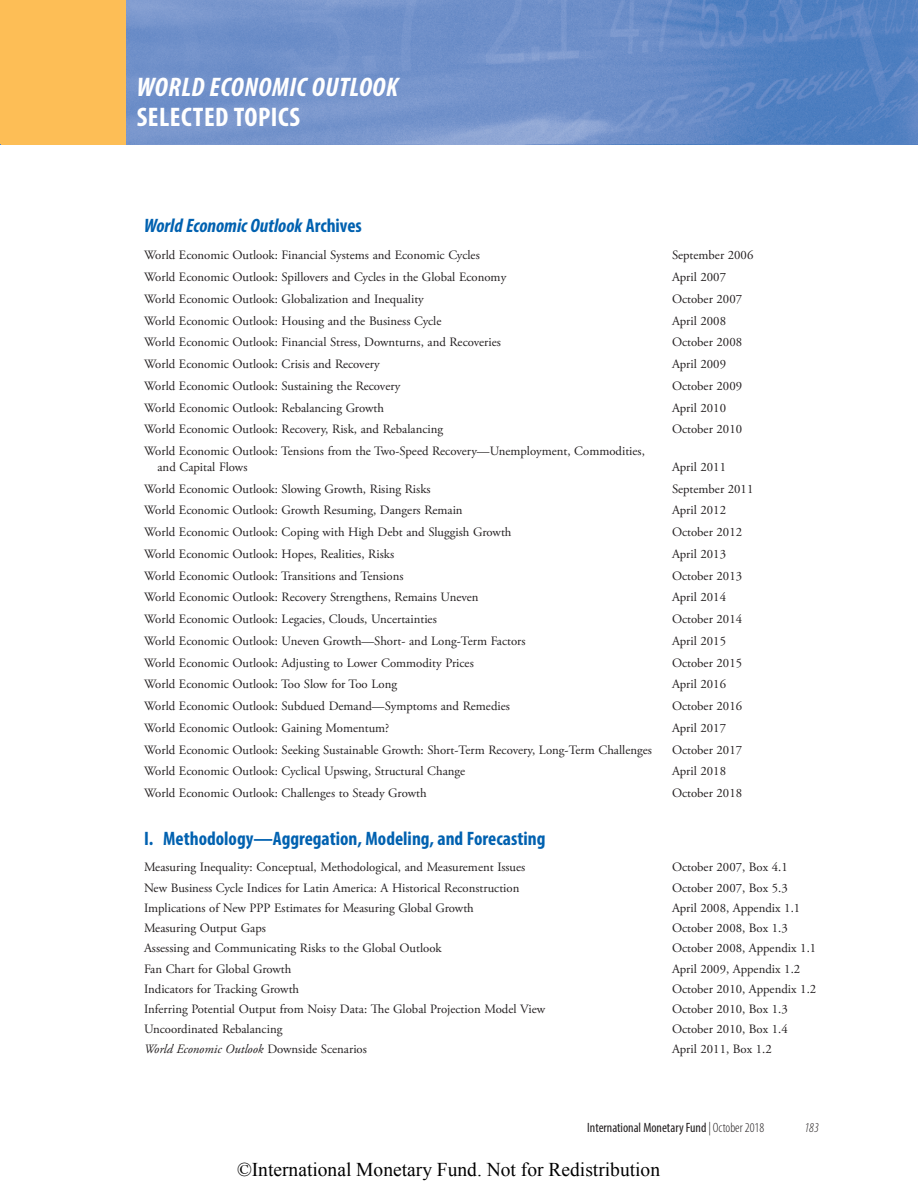
<style>
.page{position:relative;width:918px;height:1188px;background:#fff}
.page>*{position:absolute;margin:0;border:0;box-sizing:border-box;transform-origin:0 0}
.t1{font:italic 700 condensed 27px "Myriad Pro";letter-spacing:.02em;color:#fff}
.t2{font:700 condensed 27px "Myriad Pro";letter-spacing:.02em;color:#fff}
.t3{font:700 condensed 19.5px "Myriad Pro";color:#0161b0}
.t4{font:19.5px "Times New Roman";color:#000}
.t5{font:italic 700 condensed 19.5px "Myriad Pro";color:#0161b0}
.t6{font:condensed 13.5px "Myriad Pro";color:#231f20}
.t7{font:italic 300 condensed 13.5px "Myriad Pro";color:#231f20}
.t8{font:12.75px/15.8px "Adobe Garamond Pro";color:#231f20}
.t9{font:italic 12.75px "Adobe Garamond Pro";color:#231f20}
.s1{font-style:normal}
.s2{font-weight:300;font-style:italic}
.s3{font-weight:300}
</style>
<div class="page">
<div style="left:0;top:0;width:126px;height:144px;background:#fdbe56"></div>
<img style="left:126px;top:0;width:792px;height:144px">
<h1 class="t1" style="left:137px;top:70px;width:263px">WORLD ECONOMIC OUTLOOK</h1>
<h1 class="t2" style="left:137px;top:100px;width:165px">SELECTED TOPICS</h1>
<h2 class="t5" style="left:144px;top:213px;width:219px">World Economic Outlook <span class="s1">Archives</span></h2>
<p class="t8" style="left:144px;top:248px;width:337px">World Economic Outlook: Financial Systems and Economic Cycles</p>
<p class="t8" style="left:672px;top:248px;width:83px">September 2006</p>
<p class="t8" style="left:144px;top:270px;width:364px">World Economic Outlook: Spillovers and Cycles in the Global Economy</p>
<p class="t8" style="left:672px;top:270px;width:56px">April 2007</p>
<p class="t8" style="left:144px;top:291px;width:281px">World Economic Outlook: Globalization and Inequality</p>
<p class="t8" style="left:672px;top:291px;width:72px">October 2007</p>
<p class="t8" style="left:144px;top:313px;width:299px">World Economic Outlook: Housing and the Business Cycle</p>
<p class="t8" style="left:672px;top:313px;width:56px">April 2008</p>
<p class="t8" style="left:144px;top:335px;width:358px">World Economic Outlook: Financial Stress, Downturns, and Recoveries</p>
<p class="t8" style="left:672px;top:335px;width:72px">October 2008</p>
<p class="t8" style="left:144px;top:357px;width:237px">World Economic Outlook: Crisis and Recovery</p>
<p class="t8" style="left:672px;top:357px;width:56px">April 2009</p>
<p class="t8" style="left:144px;top:378px;width:258px">World Economic Outlook: Sustaining the Recovery</p>
<p class="t8" style="left:672px;top:378px;width:72px">October 2009</p>
<p class="t8" style="left:144px;top:400px;width:242px">World Economic Outlook: Rebalancing Growth</p>
<p class="t8" style="left:672px;top:400px;width:56px">April 2010</p>
<p class="t8" style="left:144px;top:422px;width:301px">World Economic Outlook: Recovery, Risk, and Rebalancing</p>
<p class="t8" style="left:672px;top:422px;width:72px">October 2010</p>
<p class="t8" style="left:158px;top:444px;width:489px;text-indent:-14px">World Economic Outlook: Tensions from the Two-Speed Recovery—Unemployment, Commodities, and Capital Flows</p>
<p class="t8" style="left:672px;top:459px;width:56px">April 2011</p>
<p class="t8" style="left:144px;top:481px;width:288px">World Economic Outlook: Slowing Growth, Rising Risks</p>
<p class="t8" style="left:672px;top:481px;width:83px">September 2011</p>
<p class="t8" style="left:144px;top:503px;width:320px">World Economic Outlook: Growth Resuming, Dangers Remain</p>
<p class="t8" style="left:672px;top:503px;width:56px">April 2012</p>
<p class="t8" style="left:144px;top:525px;width:369px">World Economic Outlook: Coping with High Debt and Sluggish Growth</p>
<p class="t8" style="left:672px;top:525px;width:72px">October 2012</p>
<p class="t8" style="left:144px;top:546px;width:252px">World Economic Outlook: Hopes, Realities, Risks</p>
<p class="t8" style="left:672px;top:546px;width:56px">April 2013</p>
<p class="t8" style="left:144px;top:568px;width:261px">World Economic Outlook: Transitions and Tensions</p>
<p class="t8" style="left:672px;top:568px;width:72px">October 2013</p>
<p class="t8" style="left:144px;top:590px;width:336px">World Economic Outlook: Recovery Strengthens, Remains Uneven</p>
<p class="t8" style="left:672px;top:590px;width:56px">April 2014</p>
<p class="t8" style="left:144px;top:612px;width:294px">World Economic Outlook: Legacies, Clouds, Uncertainties</p>
<p class="t8" style="left:672px;top:612px;width:72px">October 2014</p>
<p class="t8" style="left:144px;top:633px;width:383px">World Economic Outlook: Uneven Growth—Short- and Long-Term Factors</p>
<p class="t8" style="left:672px;top:633px;width:56px">April 2015</p>
<p class="t8" style="left:144px;top:655px;width:331px">World Economic Outlook: Adjusting to Lower Commodity Prices</p>
<p class="t8" style="left:672px;top:655px;width:72px">October 2015</p>
<p class="t8" style="left:144px;top:677px;width:255px">World Economic Outlook: Too Slow for Too Long</p>
<p class="t8" style="left:672px;top:677px;width:56px">April 2016</p>
<p class="t8" style="left:144px;top:699px;width:367px">World Economic Outlook: Subdued Demand—Symptoms and Remedies</p>
<p class="t8" style="left:672px;top:699px;width:72px">October 2016</p>
<p class="t8" style="left:144px;top:720px;width:247px">World Economic Outlook: Gaining Momentum?</p>
<p class="t8" style="left:672px;top:720px;width:56px">April 2017</p>
<p class="t8" style="left:144px;top:742px;width:510px">World Economic Outlook: Seeking Sustainable Growth: Short-Term Recovery, Long-Term Challenges</p>
<p class="t8" style="left:672px;top:742px;width:72px">October 2017</p>
<p class="t8" style="left:144px;top:764px;width:323px">World Economic Outlook: Cyclical Upswing, Structural Change</p>
<p class="t8" style="left:672px;top:764px;width:56px">April 2018</p>
<p class="t8" style="left:144px;top:786px;width:284px">World Economic Outlook: Challenges to Steady Growth</p>
<p class="t8" style="left:672px;top:786px;width:72px">October 2018</p>
<h2 class="t3" style="left:144px;top:826px;width:403px">I. Methodology—Aggregation, Modeling, and Forecasting</h2>
<p class="t8" style="left:144px;top:860px;width:383px">Measuring Inequality: Conceptual, Methodological, and Measurement Issues</p>
<p class="t8" style="left:672px;top:860px;width:117px">October 2007, Box 4.1</p>
<p class="t8" style="left:144px;top:880px;width:377px">New Business Cycle Indices for Latin America: A Historical Reconstruction</p>
<p class="t8" style="left:672px;top:880px;width:117px">October 2007, Box 5.3</p>
<p class="t8" style="left:144px;top:900px;width:331px">Implications of New PPP Estimates for Measuring Global Growth</p>
<p class="t8" style="left:672px;top:900px;width:130px">April 2008, Appendix 1.1</p>
<p class="t8" style="left:144px;top:921px;width:123px">Measuring Output Gaps</p>
<p class="t8" style="left:672px;top:921px;width:117px">October 2008, Box 1.3</p>
<p class="t8" style="left:144px;top:941px;width:299px">Assessing and Communicating Risks to the Global Outlook</p>
<p class="t8" style="left:672px;top:941px;width:146px">October 2008, Appendix 1.1</p>
<p class="t8" style="left:144px;top:961px;width:149px">Fan Chart for Global Growth</p>
<p class="t8" style="left:672px;top:961px;width:130px">April 2009, Appendix 1.2</p>
<p class="t8" style="left:144px;top:981px;width:157px">Indicators for Tracking Growth</p>
<p class="t8" style="left:672px;top:981px;width:146px">October 2010, Appendix 1.2</p>
<p class="t8" style="left:144px;top:1002px;width:403px">Inferring Potential Output from Noisy Data: The Global Projection Model View</p>
<p class="t8" style="left:672px;top:1002px;width:117px">October 2010, Box 1.3</p>
<p class="t8" style="left:144px;top:1022px;width:140px">Uncoordinated Rebalancing</p>
<p class="t8" style="left:672px;top:1022px;width:117px">October 2010, Box 1.4</p>
<p class="t9" style="left:144px;top:1042px;width:224px">World Economic Outlook <span class="s1">Downside Scenarios</span></p>
<p class="t8" style="left:672px;top:1042px;width:101px">April 2011, Box 1.2</p>
<p class="t6" style="left:587px;top:1120px;width:178px">International Monetary Fund <span class="s2">|</span> <span class="s3">October 2018</span></p>
<p class="t7" style="left:804px;top:1120px;width:16px">183</p>
<h2 class="t4" style="left:237px;top:1156px;width:425px">©International Monetary Fund. Not for Redistribution</h2>
</div>
